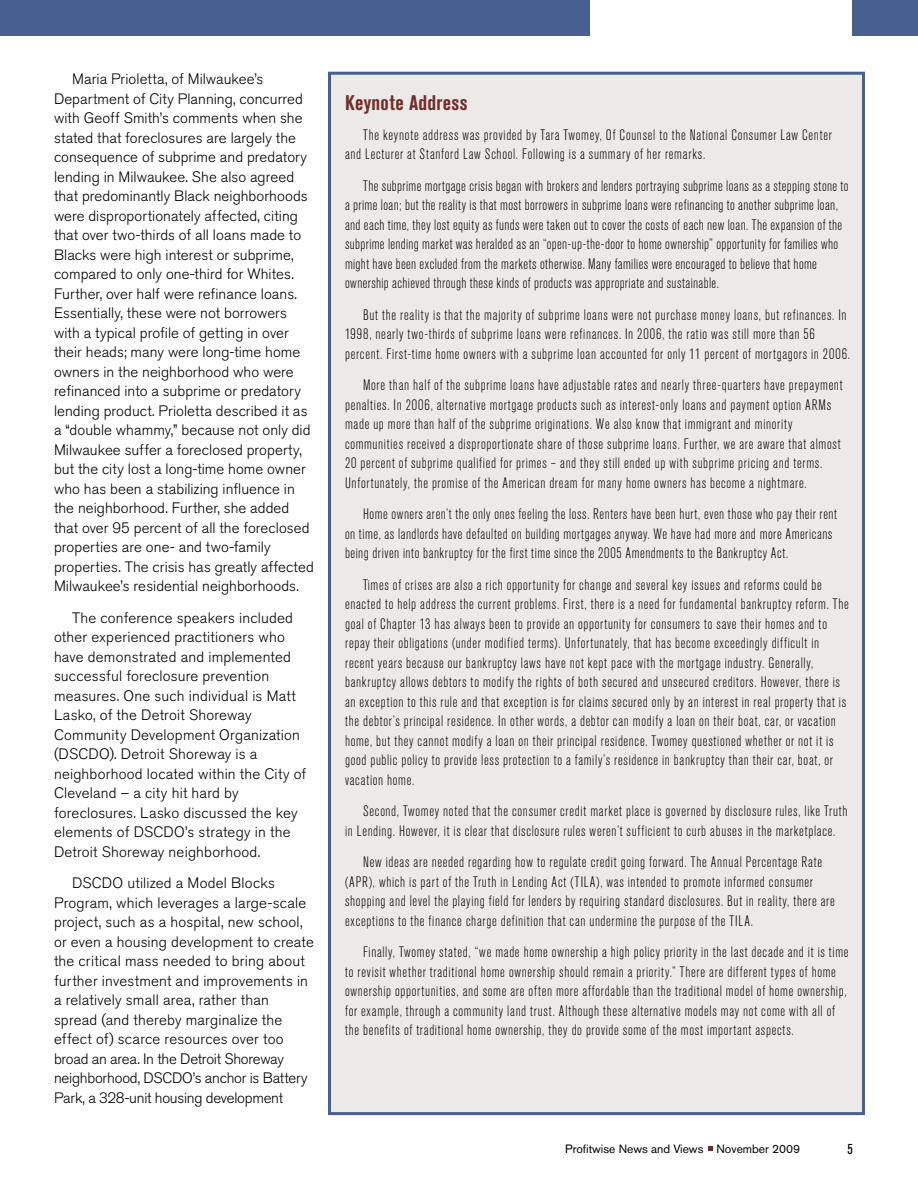
<style>
.page{position:relative;width:918px;height:1188px;background:#fff}
.page>*{position:absolute;margin:0;border:0;box-sizing:border-box;transform-origin:0 0}
.t1{font:700 condensed 21px "Akzidenz Grotesk BE";letter-spacing:.015em;color:#732e2b}
.t2{font:300 condensed 15px/19.5px "Akzidenz Grotesk BE";letter-spacing:.045em;color:#000}
.t3{font:300 15px/19.5px "Akzidenz Grotesk BE";letter-spacing:.005em;color:#000}
.t4{font:300 condensed 15px/19.5px "Akzidenz Grotesk BE";letter-spacing:.025em;color:#000}
.t5{font:condensed 14.25px "Akzidenz Grotesk BE";color:#000}
.t6{font:12px "Akzidenz Grotesk BE";color:#000}
</style>
<div class="page">
<div style="left:0;top:0;width:590px;height:36px;background:#486090"></div>
<div style="left:852px;top:0;width:66px;height:36px;background:#486090"></div>
<svg style="left:708px;top:1146px;width:5px;height:5px"></svg>
<div style="left:328px;top:72px;width:537px;height:1043px;background:#eceae8;border:3px solid #486090"></div>
<p class="t3" style="left:54px;top:69px;width:261px;text-indent:18px">Maria Prioletta, of Milwaukee’s Department of City Planning, concurred with Geoff Smith’s comments when she stated that foreclosures are largely the consequence of subprime and predatory lending in Milwaukee. She also agreed that predominantly Black neighborhoods were disproportionately affected, citing that over two-thirds of all loans made to Blacks were high interest or subprime, compared to only one-third for Whites.<br>Further, over half were refinance loans.<br>Essentially, these were not borrowers with a typical profile of getting in over their heads; many were long-time home owners in the neighborhood who were refinanced into a subprime or predatory lending product. Prioletta described it as a “double whammy,” because not only did Milwaukee suffer a foreclosed property, but the city lost a long-time home owner who has been a stabilizing influence in the neighborhood. Further, she added that over 95 percent of all the foreclosed properties are one- and two-family properties. The crisis has greatly affected Milwaukee’s residential neighborhoods.</p>
<p class="t3" style="left:54px;top:608px;width:254px;text-indent:18px">The conference speakers included other experienced practitioners who have demonstrated and implemented successful foreclosure prevention measures. One such individual is Matt Lasko, of the Detroit Shoreway Community Development Organization (DSCDO). Detroit Shoreway is a neighborhood located within the City of Cleveland – a city hit hard by foreclosures. Lasko discussed the key elements of DSCDO’s strategy in the Detroit Shoreway neighborhood.</p>
<p class="t3" style="left:54px;top:873px;width:261px;text-indent:18px">DSCDO utilized a Model Blocks Program, which leverages a large-scale project, such as a hospital, new school, or even a housing development to create the critical mass needed to bring about further investment and improvements in a relatively small area, rather than spread (and thereby marginalize the effect of) scarce resources over too broad an area. In the Detroit Shoreway neighborhood, DSCDO’s anchor is Battery Park, a 328-unit housing development</p>
<h1 class="t1" style="left:329px;top:91px;width:140px"><sup>to</sup> Keynote Address</h1>
<p class="t2" style="left:345px;top:125px;width:488px;text-indent:18px">The keynote address was provided by Tara Twomey, Of Counsel to the National Consumer Law Center and Lecturer at Stanford Law School. Following is a summary of her remarks.</p>
<p class="t4" style="left:345px;top:176px;width:505px;text-indent:18px">The subprime mortgage crisis began with brokers and lenders portraying subprime loans as a stepping stone to a prime loan; but the reality is that most borrowers in subprime loans were refinancing to another subprime loan, and each time, they lost equity as funds were taken out to cover the costs of each new loan. The expansion of the subprime lending market was heralded as an “open-up-the-door to home ownership” opportunity for families who might have been excluded from the markets otherwise. Many families were encouraged to believe that home ownership achieved through these kinds of products was appropriate and sustainable.</p>
<p class="t2" style="left:345px;top:305px;width:507px;text-indent:18px">But the reality is that the majority of subprime loans were not purchase money loans, but refinances. In<br>1998, nearly two-thirds of subprime loans were refinances. In 2006, the ratio was still more than 56 percent. First-time home owners with a subprime loan accounted for only 11 percent of mortgagors in 2006.</p>
<p class="t2" style="left:345px;top:376px;width:499px;text-indent:18px">More than half of the subprime loans have adjustable rates and nearly three-quarters have prepayment penalties. In 2006, alternative mortgage products such as interest-only loans and payment option ARMs made up more than half of the subprime originations. We also know that immigrant and minority communities received a disproportionate share of those subprime loans. Further, we are aware that almost 20 percent of subprime qualified for primes – and they still ended up with subprime pricing and terms.<br>Unfortunately, the promise of the American dream for many home owners has become a nightmare.</p>
<p class="t2" style="left:345px;top:505px;width:493px;text-indent:18px">Home owners aren’t the only ones feeling the loss. Renters have been hurt, even those who pay their rent on time, as landlords have defaulted on building mortgages anyway. We have had more and more Americans being driven into bankruptcy for the first time since the 2005 Amendments to the Bankruptcy Act.</p>
<p class="t2" style="left:345px;top:575px;width:505px;text-indent:18px">Times of crises are also a rich opportunity for change and several key issues and reforms could be enacted to help address the current problems. First, there is a need for fundamental bankruptcy reform. The goal of Chapter 13 has always been to provide an opportunity for consumers to save their homes and to repay their obligations (under modified terms). Unfortunately, that has become exceedingly difficult in recent years because our bankruptcy laws have not kept pace with the mortgage industry. Generally, bankruptcy allows debtors to modify the rights of both secured and unsecured creditors. However, there is an exception to this rule and that exception is for claims secured only by an interest in real property that is the debtor’s principal residence. In other words, a debtor can modify a loan on their boat, car, or vacation home, but they cannot modify a loan on their principal residence. Twomey questioned whether or not it is good public policy to provide less protection to a family’s residence in bankruptcy than their car, boat, or vacation home.</p>
<p class="t2" style="left:345px;top:802px;width:504px;text-indent:18px">Second, Twomey noted that the consumer credit market place is governed by disclosure rules, like Truth in Lending. However, it is clear that disclosure rules weren’t sufficient to curb abuses in the marketplace.</p>
<p class="t2" style="left:345px;top:853px;width:491px;text-indent:18px">New ideas are needed regarding how to regulate credit going forward. The Annual Percentage Rate (APR), which is part of the Truth in Lending Act (TILA), was intended to promote informed consumer shopping and level the playing field for lenders by requiring standard disclosures. But in reality, there are exceptions to the finance charge definition that can undermine the purpose of the TILA.</p>
<p class="t2" style="left:345px;top:943px;width:505px;text-indent:18px">Finally, Twomey stated, “we made home ownership a high policy priority in the last decade and it is time to revisit whether traditional home ownership should remain a priority.” There are different types of home ownership opportunities, and some are often more affordable than the traditional model of home ownership, for example, through a community land trust. Although these alternative models may not come with all of the benefits of traditional home ownership, they do provide some of the most important aspects.</p>
<p class="t6" style="left:565px;top:1142px;width:236px">Profitwise News and Views November 2009</p>
<p class="t5" style="left:847px;top:1141px;width:7px">5</p>
</div>
